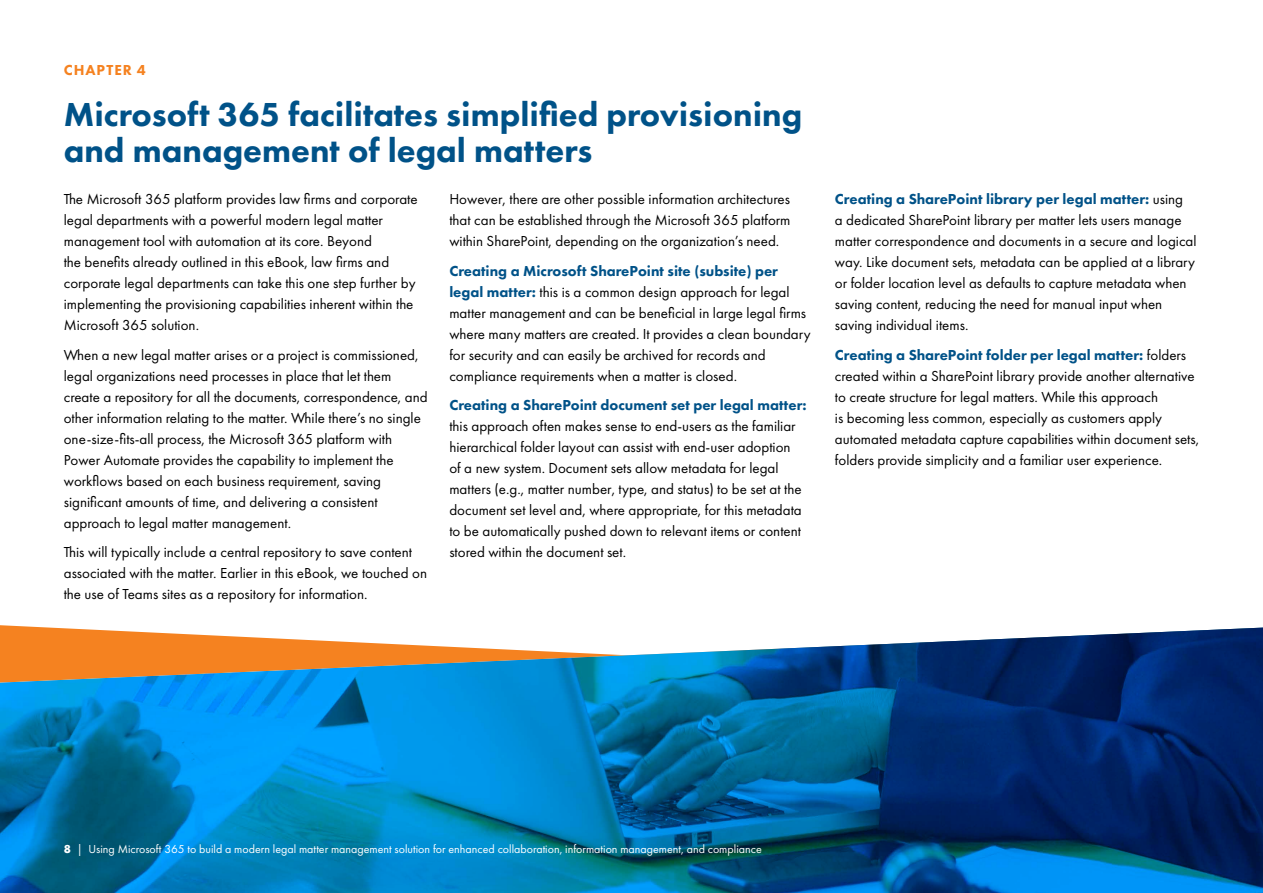
<style>
.page{position:relative;width:1263px;height:893px;background:#fff}
.page>*{position:absolute;margin:0;border:0;box-sizing:border-box;transform-origin:0 0}
.t1{font:800 34.5px/36px "Futura PT";color:#005288}
.t2{font:15px/21px "Futura PT";color:#000}
.t3{font:800 15px "Futura PT";color:#005288}
.t4{font:800 15px "Futura PT";letter-spacing:.06em;color:#f58220}
.t5{font:12px "Futura PT";color:#fff}
.s1{font-weight:800;color:#005288}
.s2{font-weight:700}
</style>
<div class="page">
<img style="left:0;top:628px;width:1263px;height:265px">
<p class="t4" style="left:64px;top:61px;width:84px">CHAPTER 4</p>
<h1 class="t1" style="left:64px;top:96px;width:740px">Microsoft 365 facilitates simplified provisioning and management of legal matters</h1>
<p class="t2" style="left:64px;top:189px;width:355px">The Microsoft 365 platform provides law firms and corporate legal departments with a powerful modern legal matter management tool with automation at its core. Beyond<br>the benefits already outlined in this eBook, law firms and corporate legal departments can take this one step further by implementing the provisioning capabilities inherent within the Microsoft 365 solution.</p>
<p class="t2" style="left:64px;top:344px;width:365px">When a new legal matter arises or a project is commissioned, legal organizations need processes in place that let them create a repository for all the documents, correspondence, and other information relating to the matter. While there’s no single one-size-fits-all process, the Microsoft 365 platform with Power Automate provides the capability to implement the workflows based on each business requirement, saving significant amounts of time, and delivering a consistent approach to legal matter management.</p>
<p class="t2" style="left:64px;top:542px;width:365px">This will typically include a central repository to save content associated with the matter. Earlier in this eBook, we touched on the use of Teams sites as a repository for information.</p>
<p class="t2" style="left:449px;top:189px;width:343px;text-align:justify">However, there are other possible information architectures that can be established through the Microsoft 365 platform within SharePoint, depending on the organization’s need.</p>
<p class="t2" style="left:449px;top:260px;width:363px"><span class="s1">Creating a Microsoft SharePoint site (subsite) per legal matter:</span> this is a common design approach for legal matter management and can be beneficial in large legal firms where many matters are created. It provides a clean boundary for security and can easily be archived for records and compliance requirements when a matter is closed.</p>
<p class="t3" style="left:449px;top:396px;width:359px">Creating a SharePoint document set per legal matter:</p>
<p class="t2" style="left:449px;top:416px;width:354px">this approach often makes sense to end-users as the familiar hierarchical folder layout can assist with end-user adoption of a new system. Document sets allow metadata for legal matters (e.g., matter number, type, and status) to be set at the document set level and, where appropriate, for this metadata to be automatically pushed down to relevant items or content stored within the document set.</p>
<p class="t2" style="left:835px;top:189px;width:363px"><span class="s1">Creating a SharePoint library per legal matter:</span> using<br>a dedicated SharePoint library per matter lets users manage matter correspondence and documents in a secure and logical way. Like document sets, metadata can be applied at a library or folder location level as defaults to capture metadata when saving content, reducing the need for manual input when saving individual items.</p>
<p class="t2" style="left:835px;top:344px;width:366px"><span class="s1">Creating a SharePoint folder per legal matter:</span> folders created within a SharePoint library provide another alternative to create structure for legal matters. While this approach<br>is becoming less common, especially as customers apply automated metadata capture capabilities within document sets, folders provide simplicity and a familiar user experience.</p>
<p class="t5" style="left:64px;top:842px;width:699px"><span class="s2">8</span> | Using Microsoft 365 to build a modern legal matter management solution for enhanced collaboration, information management, and compliance</p>
</div>
